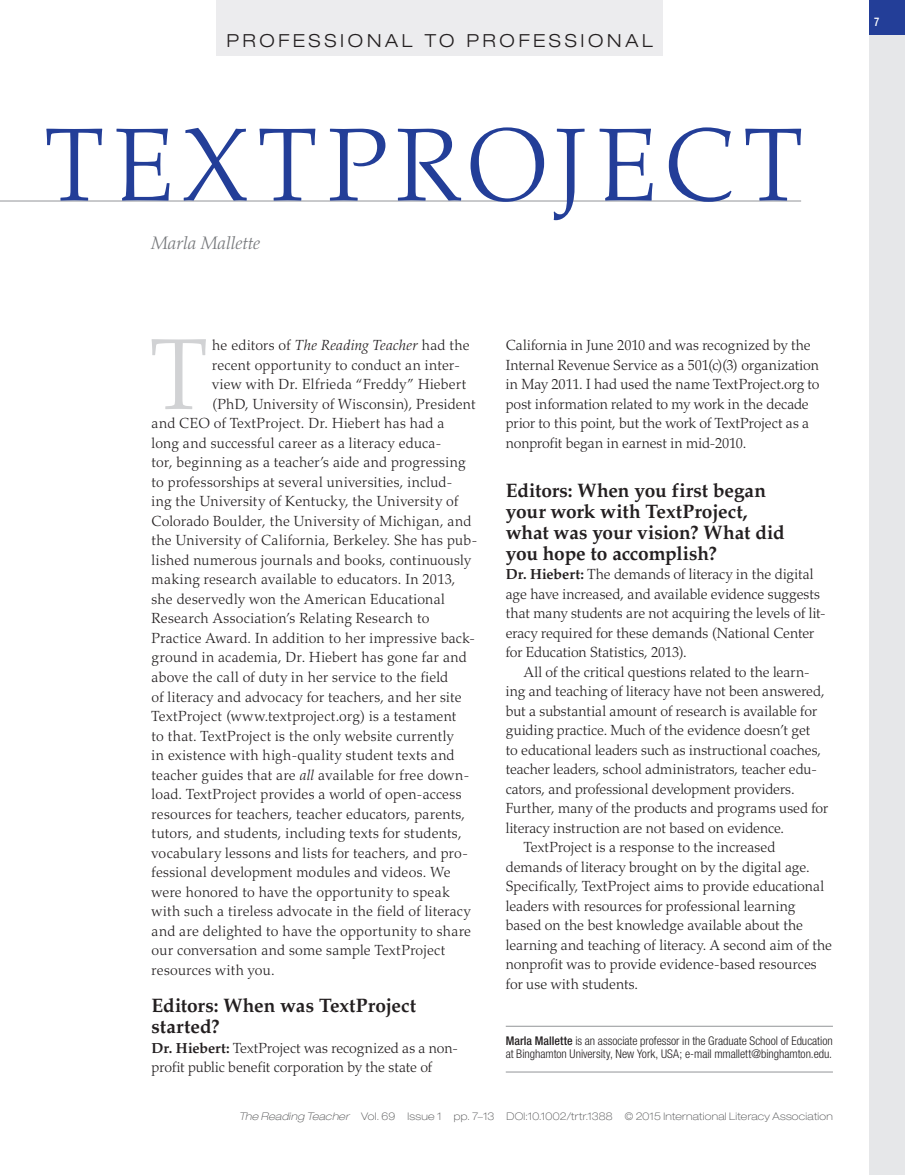
<style>
.page{position:relative;width:905px;height:1175px;background:#fff}
.page>*{position:absolute;margin:0;border:0;box-sizing:border-box;transform-origin:0 0}
.t1{font:300 103.5px "Palatino LT Std";letter-spacing:.11em;color:#233e98}
.t2{font:300 100.65px "Palatino LT Std";color:#d1d2d4}
.t3{font:700 19.5px/21px "Palatino LT Std";color:#231f20}
.t4{font:300 expanded 18px "Helvetica Neue LT Std";letter-spacing:.21em;color:#231f20}
.t5{font:italic 300 18px "Palatino LT Std";color:#76787b}
.t6{font:300 14.7px/19.5px "Palatino LT Std";letter-spacing:.01em;color:#231f20}
.t7{font:300 condensed 12px/13.5px "Helvetica Neue LT Std";letter-spacing:-.005em;color:#231f20}
.t8{font:500 condensed 12px "Helvetica Neue LT Std";color:#fff;scale:.9 1}
.t9{font:100 expanded 10.5px "Helvetica Neue LT Std";letter-spacing:.025em;color:#4b4c4d}
.s1{font-style:italic}
.s2{font-weight:700}
.s3{font-weight:500}
</style>
<div class="page">
<div style="left:869px;top:0;width:35px;height:1174px;background:#e6e7e9"></div>
<div style="left:869px;top:0;width:35px;height:34px;background:#233e98"></div>
<hr style="left:0;top:201px;width:801px;height:1px;background:#939598">
<hr style="left:506px;top:1025px;width:326px;height:1px;background:#939598">
<hr style="left:506px;top:1071px;width:326px;height:1px;background:#939598">
<div style="left:216px;top:0;width:446px;height:56px;background:#ececee"></div>
<p class="t4" style="left:226px;top:34px;width:428px">PROFESSIONAL TO PROFESSIONAL</p>
<h1 class="t1" style="left:46px;top:126px;width:757px">TEXTPROJECT</h1>
<p class="t5" style="left:151px;top:236px;width:111px">Marla Mallette</p>
<h2 class="t2" style="left:151px;top:336px;width:56px">T</h2>
<p class="t6" style="left:212px;top:337px;width:259px">he editors of <span class="s1">The Reading Teacher</span> had the</p>
<p class="t6" style="left:212px;top:357px;width:249px">recent opportunity to conduct an inter-</p>
<p class="t6" style="left:212px;top:376px;width:255px">view with Dr. Elfrieda “Freddy” Hiebert</p>
<p class="t6" style="left:212px;top:396px;width:265px">(PhD, University of Wisconsin), President</p>
<p class="t6" style="left:151px;top:415px;width:294px">and CEO of TextProject. Dr. Hiebert has had a</p>
<p class="t6" style="left:151px;top:435px;width:291px">long and successful career as a literacy educa-</p>
<p class="t6" style="left:151px;top:454px;width:315px">tor, beginning as a teacher ’ s aide and progressing</p>
<p class="t6" style="left:151px;top:474px;width:302px">to professorships at several universities, includ-</p>
<p class="t6" style="left:151px;top:493px;width:308px">ing the University of Kentucky, the University of</p>
<p class="t6" style="left:151px;top:513px;width:321px">Colorado Boulder, the University of Michigan, and</p>
<p class="t6" style="left:151px;top:532px;width:327px">the University of California, Berkeley. She has pub-</p>
<p class="t6" style="left:151px;top:552px;width:321px">lished numerous journals and books, continuously</p>
<p class="t6" style="left:151px;top:571px;width:305px">making research available to educators. In 2013,</p>
<p class="t6" style="left:151px;top:591px;width:295px">she deservedly won the American Educational</p>
<p class="t6" style="left:151px;top:610px;width:279px">Research Association ’ s Relating Research to</p>
<p class="t6" style="left:151px;top:630px;width:325px">Practice Award. In addition to her impressive back-</p>
<p class="t6" style="left:151px;top:649px;width:317px">ground in academia, Dr. Hiebert has gone far and</p>
<p class="t6" style="left:151px;top:669px;width:298px">above the call of duty in her service to the field</p>
<p class="t6" style="left:151px;top:688px;width:311px">of literacy and advocacy for teachers, and her site</p>
<p class="t6" style="left:151px;top:708px;width:306px">TextProject ( www.textproject.org ) is a testament</p>
<p class="t6" style="left:151px;top:727px;width:304px">to that. TextProject is the only website currently</p>
<p class="t6" style="left:151px;top:747px;width:304px">in existence with high- quality student texts and</p>
<p class="t6" style="left:151px;top:766px;width:319px">teacher guides that are <span class="s1">all</span> available for free down-</p>
<p class="t6" style="left:151px;top:786px;width:311px">load. TextProject provides a world of open- access</p>
<p class="t6" style="left:151px;top:805px;width:315px">resources for teachers, teacher educators, parents,</p>
<p class="t6" style="left:151px;top:825px;width:311px">tutors, and students, including texts for students,</p>
<p class="t6" style="left:151px;top:844px;width:318px">vocabulary lessons and lists for teachers, and pro-</p>
<p class="t6" style="left:151px;top:864px;width:300px">fessional development modules and videos. We</p>
<p class="t6" style="left:151px;top:883px;width:300px">were honored to have the opportunity to speak</p>
<p class="t6" style="left:151px;top:903px;width:320px">with such a tireless advocate in the field of literacy</p>
<p class="t6" style="left:151px;top:922px;width:321px">and are delighted to have the opportunity to share</p>
<p class="t6" style="left:151px;top:942px;width:295px">our conversation and some sample TextProject</p>
<p class="t6" style="left:151px;top:961px;width:124px">resources with you.</p>
<h3 class="t3" style="left:152px;top:997px;width:266px">Editors: When was TextProject started?</h3>
<p class="t6" style="left:152px;top:1039px;width:308px"><span class="s2">Dr. Hiebert:</span> TextProject was recognized as a non&shy;profit public benefit corporation by the state of</p>
<p class="t6" style="left:505px;top:337px;width:315px">California in June 2010 and was recognized by the Internal Revenue Service as a 501(c)(3) organization in May 2011. I had used the name TextProject.org to post information related to my work in the decade prior to this point, but the work of TextProject as a nonprofit began in earnest in mid- 2010.</p>
<h3 class="t3" style="left:506px;top:482px;width:280px">Editors: When you first began your work with TextProject, what was your vision? What did you hope to accomplish?</h3>
<p class="t6" style="left:506px;top:566px;width:322px"><span class="s2">Dr. Hiebert:</span> The demands of literacy in the digital age have increased, and available evidence suggests that many students are not acquiring the levels of lit&shy;eracy required for these demands (National Center for Education Statistics, 2013 ).</p>
<p class="t6" style="left:524px;top:663px;width:288px">All of the critical questions related to the learn-</p>
<p class="t6" style="left:506px;top:683px;width:320px">ing and teaching of literacy have not been answered,</p>
<p class="t6" style="left:506px;top:702px;width:313px">but a substantial amount of research is available for</p>
<p class="t6" style="left:506px;top:722px;width:306px">guiding practice. Much of the evidence doesn ’ t get</p>
<p class="t6" style="left:506px;top:741px;width:317px">to educational leaders such as instructional coaches,</p>
<p class="t6" style="left:506px;top:761px;width:313px">teacher leaders, school administrators, teacher edu-</p>
<p class="t6" style="left:506px;top:780px;width:290px">cators, and professional development providers.</p>
<p class="t6" style="left:506px;top:800px;width:324px">Further, many of the products and programs used for</p>
<p class="t6" style="left:506px;top:819px;width:280px">literacy instruction are not based on evidence.</p>
<p class="t6" style="left:524px;top:839px;width:253px">TextProject is a response to the increased</p>
<p class="t6" style="left:506px;top:858px;width:305px">demands of literacy brought on by the digital age.</p>
<p class="t6" style="left:506px;top:878px;width:320px">Specifically, TextProject aims to provide educational</p>
<p class="t6" style="left:506px;top:897px;width:291px">leaders with resources for professional learning</p>
<p class="t6" style="left:506px;top:917px;width:299px">based on the best knowledge available about the</p>
<p class="t6" style="left:506px;top:936px;width:328px">learning and teaching of literacy. A second aim of the</p>
<p class="t6" style="left:506px;top:956px;width:312px">nonprofit was to provide evidence- based resources</p>
<p class="t6" style="left:506px;top:975px;width:134px">for use with students.</p>
<p class="t7" style="left:506px;top:1034px;width:328px"><span class="s3">Marla Mallette</span> is an associate professor in the Graduate School of Education at Binghamton University, New York, USA; e- mail mmallett@binghamton.edu .</p>
<p class="t9" style="left:239px;top:1112px;width:595px"><span class="s1">The Reading Teacher</span> Vol. 69 Issue 1 pp. 7–13 DOI: 10.1002/trtr.1388 © 2015 International Literacy Association</p>
<p class="t8" style="left:874px;top:17px;width:7px">7</p>
</div>
